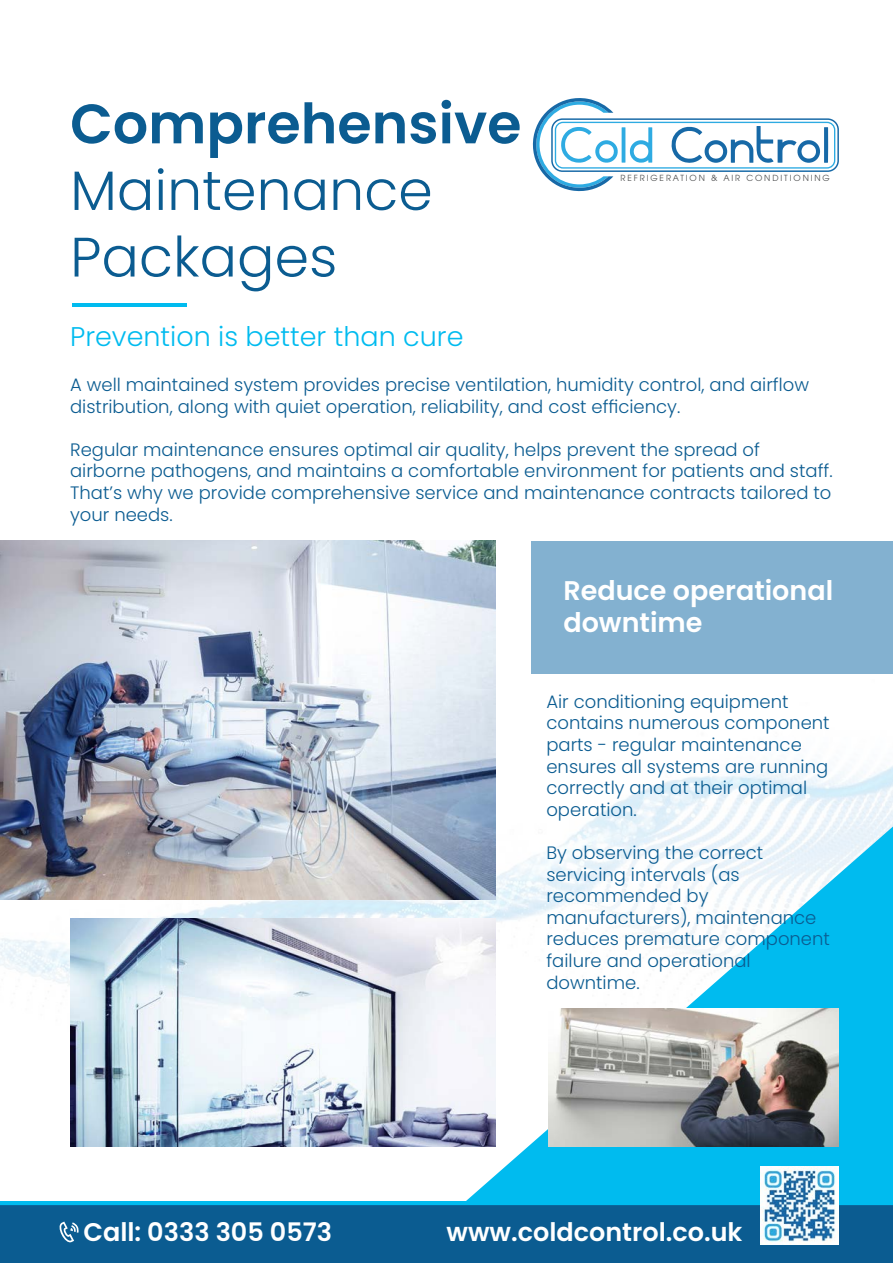
<style>
.page{position:relative;width:893px;height:1263px;background:#fff}
.page>*{position:absolute;margin:0;border:0;box-sizing:border-box;transform-origin:0 0}
.t1{font:300 55.5px "Poppins";color:#0b5c91}
.t2{font:600 55.5px "Poppins";color:#0b5c91}
.t3{font:300 27px "Poppins";color:#00bbef}
.t4{font:600 27px/32.4px "Poppins";color:#fff}
.t5{font:600 25.5px "Poppins";color:#fff}
.t6{font:300 18px/21.6px "Poppins";color:#0b5c91}
.t7{font:8.4px "ITC Avant Garde Pro";letter-spacing:.225em;color:#4f5051}
</style>
<div class="page">
<img style="left:0;top:679px;width:893px;height:306px">
<svg style="left:395px;top:826px;width:498px;height:375px"></svg>
<div style="left:0;top:1201px;width:893px;height:8px;background:#00bbef"></div>
<div style="left:0;top:1205px;width:893px;height:58px;background:#0b5c91"></div>
<svg style="left:59px;top:1221px;width:20px;height:21px"></svg>
<div style="left:531px;top:541px;width:362px;height:133px;background:#83b1d0"></div>
<img style="left:761px;top:1166px;width:78px;height:78px">
<img style="left:0;top:541px;width:495px;height:358px">
<img style="left:70px;top:918px;width:425px;height:228px">
<svg style="left:671px;top:126px;width:157px;height:37px"></svg>
<div style="left:551px;top:118px;width:288px;height:54px;border:1px solid #1769a7;border-radius:11px"></div>
<div style="left:555px;top:122px;width:280px;height:47px;border:1px solid #2eabe2;border-radius:8px"></div>
<svg style="left:532px;top:98px;width:120px;height:94px"></svg>
<img style="left:548px;top:1008px;width:291px;height:138px">
<svg style="left:72px;top:303px;width:115px;height:4px"></svg>
<p class="t2" style="left:70px;top:92px;width:453px">Comprehensive</p>
<p class="t1" style="left:70px;top:158px;width:364px">Maintenance</p>
<p class="t1" style="left:70px;top:225px;width:269px">Packages</p>
<p class="t3" style="left:70px;top:321px;width:395px">Prevention is better than cure</p>
<p class="t7" style="left:620px;top:173px;width:211px">REFRIGERATION &amp; AIR CONDITIONING</p>
<p class="t6" style="left:70px;top:374px;width:740px">A well maintained system provides precise ventilation, humidity control, and airflow distribution, along with quiet operation, reliability, and cost efficiency.</p>
<p class="t6" style="left:70px;top:439px;width:764px">Regular maintenance ensures optimal air quality, helps prevent the spread of airborne pathogens, and maintains a comfortable environment for patients and staff.<br>That’s why we provide comprehensive service and maintenance contracts tailored to your needs.</p>
<p class="t4" style="left:563px;top:574px;width:271px">Reduce operational downtime</p>
<p class="t6" style="left:546px;top:691px;width:285px">Air conditioning equipment contains numerous component parts - regular maintenance ensures all systems are running correctly and at their optimal operation.</p>
<p class="t6" style="left:546px;top:842px;width:285px">By observing the correct servicing intervals (as recommended by manufacturers), maintenance reduces premature component failure and operational downtime.</p>
<p class="t5" style="left:83px;top:1217px;width:250px">Call: 0333 305 0573</p>
<p class="t5" style="left:447px;top:1217px;width:297px">www.coldcontrol.co.uk</p>
</div>
